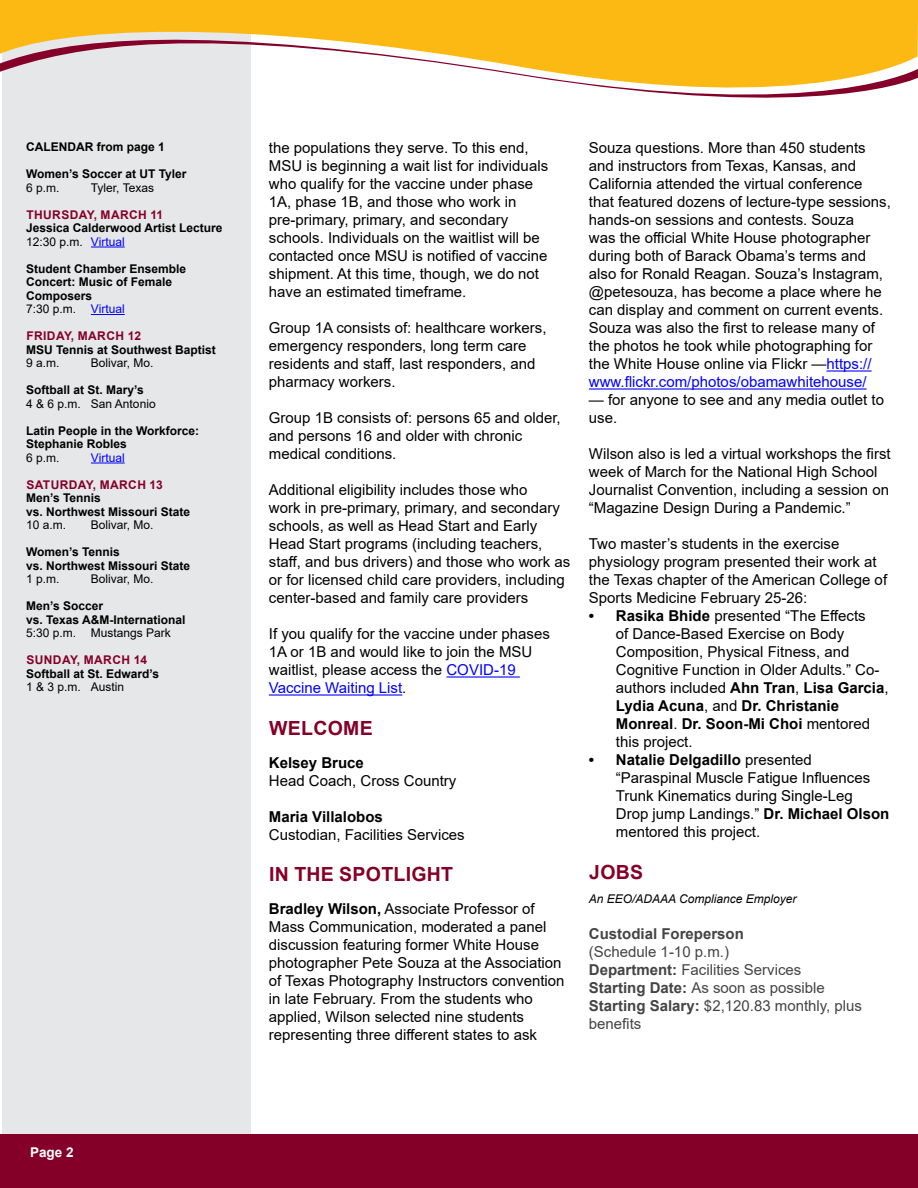
<style>
.page{position:relative;width:918px;height:1188px;background:#fff}
.page>*{position:absolute;margin:0;border:0;box-sizing:border-box;transform-origin:0 0}
.No_Spacing{font:700 19.5px "Arial";letter-spacing:.015em;color:#840029}
.Text{font:15px/18px "Arial";color:#000}
.Text-2{font:15px/18px "Arial";color:#444}
.Text-3{font:700 15px/18px "Arial";color:#444}
.Text-4{font:700 15px "Arial";color:#000}
.t1{font:700 13.5px "Arial";color:#fff}
.Calendar_event{font:700 12px/13.5px "Arial";color:#000}
.Calendar_event_locat{font:12px "Arial";color:#000}
.Calendar_date{font:700 12px "Arial";letter-spacing:.035em;color:#840029}
.Text-5{font:italic 12px "Arial";color:#000}
.Calendar_event_locat-2{font:12px "Arial";color:#00f}
.s1{color:#00f}
.s2{font-weight:700}
.s3{font-weight:400}
</style>
<div class="page">
<div style="left:2px;top:0;width:248px;height:1186px;background:#e6e7e8"></div>
<div style="left:0;top:1134px;width:918px;height:54px;background:#840029"></div>
<div style="left:0;top:0;width:918px;height:21px;background:#fdb913"></div>
<svg style="left:0;top:21px;width:918px;height:104px"></svg>
<hr style="left:91px;top:247px;width:34px;height:1px;background:#00f">
<hr style="left:91px;top:314px;width:34px;height:1px;background:#00f">
<hr style="left:91px;top:463px;width:34px;height:1px;background:#00f">
<hr style="left:447px;top:676px;width:73px;height:2px;background:#00f">
<hr style="left:269px;top:694px;width:133px;height:2px;background:#00f">
<hr style="left:827px;top:370px;width:45px;height:2px;background:#00f">
<hr style="left:589px;top:388px;width:278px;height:2px;background:#00f">
<p class="Calendar_event" style="left:26px;top:140px;width:140px">CALENDAR from page 1</p>
<p class="Calendar_event" style="left:26px;top:167px;width:162px">Women’s Soccer at UT Tyler</p>
<p class="Calendar_event_locat" style="left:26px;top:179px;width:35px">6 p.m.</p>
<p class="Calendar_event_locat" style="left:91px;top:179px;width:65px">Tyler, Texas</p>
<p class="Calendar_date" style="left:26px;top:206px;width:138px">THURSDAY, MARCH 11</p>
<p class="Calendar_event" style="left:26px;top:221px;width:198px">Jessica Calderwood Artist Lecture</p>
<p class="Calendar_event_locat" style="left:26px;top:233px;width:100px">12:30 p.m. <span class="s1">Virtual</span></p>
<p class="Calendar_event" style="left:26px;top:262px;width:162px">Student Chamber Ensemble<br>Concert: Music of Female<br>Composers</p>
<p class="Calendar_event_locat" style="left:26px;top:301px;width:100px">7:30 p.m. <span class="s1">Virtual</span></p>
<p class="Calendar_date" style="left:26px;top:328px;width:116px">FRIDAY, MARCH 12</p>
<p class="Calendar_event" style="left:26px;top:343px;width:191px">MSU Tennis at Southwest Baptist</p>
<p class="Calendar_event_locat" style="left:26px;top:355px;width:35px">9 a.m.</p>
<p class="Calendar_event_locat" style="left:91px;top:355px;width:64px">Bolivar, Mo.</p>
<p class="Calendar_event" style="left:26px;top:383px;width:119px">Softball at St. Mary’s</p>
<p class="Calendar_event_locat" style="left:26px;top:395px;width:131px">4 &amp; 6 p.m. San Antonio</p>
<p class="Calendar_event" style="left:26px;top:424px;width:175px">Latin People in the Workforce:<br>Stephanie Robles</p>
<p class="Calendar_event_locat" style="left:26px;top:449px;width:35px">6 p.m.</p>
<p class="Calendar_event_locat-2" style="left:91px;top:449px;width:35px">Virtual</p>
<p class="Calendar_date" style="left:26px;top:476px;width:138px">SATURDAY, MARCH 13</p>
<p class="Calendar_event" style="left:26px;top:491px;width:166px">Men’s Tennis<br>vs. Northwest Missouri State</p>
<p class="Calendar_event_locat" style="left:26px;top:517px;width:42px">10 a.m.</p>
<p class="Calendar_event_locat" style="left:91px;top:517px;width:64px">Bolivar, Mo.</p>
<p class="Calendar_event" style="left:26px;top:545px;width:166px">Women’s Tennis<br>vs. Northwest Missouri State</p>
<p class="Calendar_event_locat" style="left:26px;top:571px;width:35px">1 p.m.</p>
<p class="Calendar_event_locat" style="left:91px;top:571px;width:64px">Bolivar, Mo.</p>
<p class="Calendar_event" style="left:26px;top:599px;width:161px">Men’s Soccer<br>vs. Texas A&amp;M-International</p>
<p class="Calendar_event_locat" style="left:26px;top:625px;width:146px">5:30 p.m. Mustangs Park</p>
<p class="Calendar_date" style="left:26px;top:652px;width:122px">SUNDAY, MARCH 14</p>
<p class="Calendar_event" style="left:26px;top:667px;width:134px">Softball at St. Edward’s</p>
<p class="Calendar_event_locat" style="left:26px;top:679px;width:100px">1 &amp; 3 p.m. Austin</p>
<p class="t1" style="left:30px;top:1142px;width:45px">Page 2</p>
<p class="Text" style="left:269px;top:139px;width:281px">the populations they serve. To this end, MSU is beginning a wait list for individuals who qualify for the vaccine under phase 1A, phase 1B, and those who work in pre-primary, primary, and secondary schools. Individuals on the waitlist will be contacted once MSU is notified of vaccine shipment. At this time, though, we do not have an estimated timeframe.</p>
<p class="Text" style="left:269px;top:319px;width:279px">Group 1A consists of: healthcare workers, emergency responders, long term care residents and staff, last responders, and pharmacy workers.</p>
<p class="Text" style="left:269px;top:409px;width:293px">Group 1B consists of: persons 65 and older, and persons 16 and older with chronic medical conditions.</p>
<p class="Text" style="left:269px;top:481px;width:303px">Additional eligibility includes those who<br>work in pre-primary, primary, and secondary schools, as well as Head Start and Early Head Start programs (including teachers, staff, and bus drivers) and those who work as or for licensed child care providers, including center-based and family care providers</p>
<p class="Text" style="left:269px;top:625px;width:282px">If you qualify for the vaccine under phases 1A or 1B and would like to join the MSU waitlist, please access the <span class="s1">COVID-19<br>Vaccine Waiting List</span>.</p>
<p class="No_Spacing" style="left:269px;top:714px;width:105px">WELCOME</p>
<p class="Text-4" style="left:269px;top:752px;width:97px">Kelsey Bruce</p>
<p class="Text" style="left:269px;top:771px;width:189px">Head Coach, Cross Country</p>
<p class="Text-4" style="left:269px;top:806px;width:115px">Maria Villalobos</p>
<p class="Text" style="left:269px;top:825px;width:197px">Custodian, Facilities Services</p>
<p class="No_Spacing" style="left:269px;top:861px;width:185px">IN THE SPOTLIGHT</p>
<p class="Text" style="left:269px;top:900px;width:297px"><span class="s2">Bradley Wilson,</span> Associate Professor of Mass Communication, moderated a panel discussion featuring former White House photographer Pete Souza at the Association of Texas Photography Instructors convention in late February. From the students who applied, Wilson selected nine students representing three different states to ask</p>
<p class="Text" style="left:589px;top:139px;width:304px">Souza questions. More than 450 students and instructors from Texas, Kansas, and California attended the virtual conference that featured dozens of lecture-type sessions, hands-on sessions and contests. Souza<br>was the official White House photographer during both of Barack Obama’s terms and also for Ronald Reagan. Souza’s Instagram, @petesouza, has become a place where he can display and comment on current events.<br>Souza was also the first to release many of the photos he took while photographing for the White House online via Flickr —<span class="s1">https:// www.flickr.com/photos/obamawhitehouse/</span></p>
<p class="Text" style="left:589px;top:391px;width:297px">— for anyone to see and any media outlet to use.</p>
<p class="Text" style="left:589px;top:445px;width:303px">Wilson also is led a virtual workshops the first week of March for the National High School Journalist Convention, including a session on “Magazine Design During a Pandemic.”</p>
<p class="Text" style="left:589px;top:535px;width:300px">Two master’s students in the exercise physiology program presented their work at the Texas chapter of the American College of Sports Medicine February 25-26:</p>
<p class="Text" style="left:616px;top:607px;width:274px;text-indent:-27px"><span class="s2">• Rasika Bhide</span> presented “The Effects<br>of Dance-Based Exercise on Body Composition, Physical Fitness, and Cognitive Function in Older Adults.” Co&shy;authors included <span class="s2">Ahn Tran</span>, <span class="s2">Lisa Garcia</span>, <span class="s2">Lydia Acuna</span>, and <span class="s2">Dr. Christanie Monreal</span>. <span class="s2">Dr. Soon-Mi Choi</span> mentored this project.</p>
<p class="Text" style="left:616px;top:751px;width:275px;text-indent:-27px"><span class="s2">• Natalie Delgadillo</span> presented “Paraspinal Muscle Fatigue Influences Trunk Kinematics during Single-Leg<br>Drop jump Landings.” <span class="s2">Dr. Michael Olson </span>mentored this project.</p>
<p class="No_Spacing" style="left:589px;top:858px;width:55px">JOBS</p>
<p class="Text-5" style="left:589px;top:891px;width:209px">An EEO/ADAAA Compliance Employer</p>
<p class="Text-3" style="left:589px;top:925px;width:157px">Custodial Foreperson <span class="s3">(Schedule 1-10 p.m.)</span></p>
<p class="Text-2" style="left:589px;top:960px;width:214px"><span class="s2">Department:</span> Facilities Services</p>
<p class="Text-2" style="left:589px;top:978px;width:237px"><span class="s2">Starting Date:</span> As soon as possible</p>
<p class="Text-2" style="left:589px;top:996px;width:275px"><span class="s2">Starting Salary:</span> $2,120.83 monthly, plus benefits</p>
</div>
